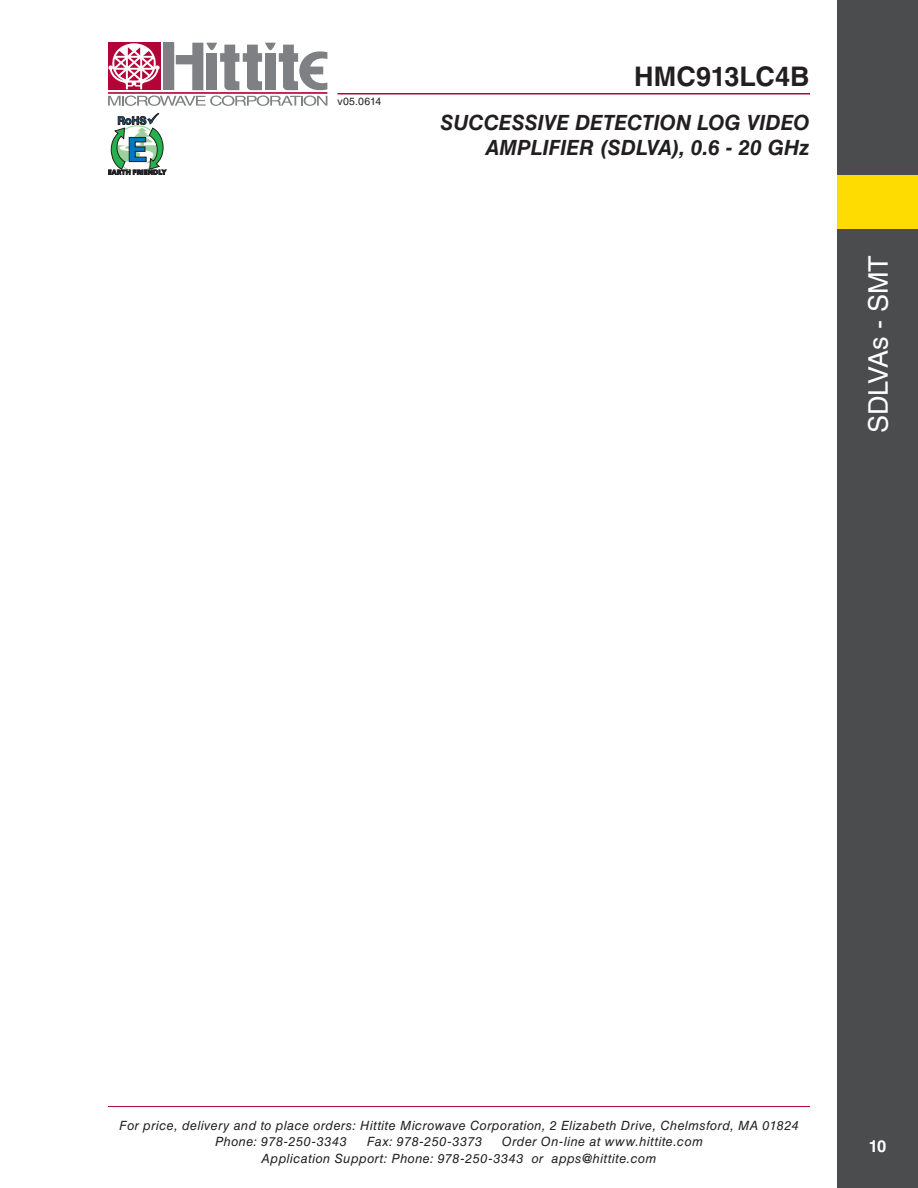
<style>
.page{position:relative;width:918px;height:1188px;background:#fff}
.page>*{position:absolute;margin:0;border:0;box-sizing:border-box;transform-origin:0 0}
.t1{font:27px "Helvetica LT Std";letter-spacing:-.005em;color:#fff}
.t2{font:700 27px "Helvetica LT Std";color:#231f20}
.t3{font:italic 700 21px/25.2px "Helvetica LT Std";color:#231f20;text-align:right}
.t4{font:700 16.5px "Helvetica LT Std";color:#fff}
.t5{font:italic 12.75px/16.5px "Helvetica LT Std";letter-spacing:.035em;color:#231f20}
.t6{font:10.5px "Helvetica LT Std";letter-spacing:.025em;color:#231f20}
</style>
<div class="page">
<hr style="left:108px;top:1106px;width:702px;height:1px;background:#b30437">
<div style="left:163px;top:43px;width:11px;height:47px;background:#7e8083"></div>
<div style="left:108px;top:43px;width:52px;height:47px;background:#b30437"></div>
<hr style="left:108px;top:92px;width:219px;height:2px;background:#b30437">
<svg style="left:176px;top:43px;width:151px;height:47px"></svg>
<svg style="left:108px;top:96px;width:219px;height:10px"></svg>
<svg style="left:108px;top:43px;width:52px;height:46px"></svg>
<hr style="left:338px;top:93px;width:472px;height:1px;background:#b30437">
<svg style="left:108px;top:113px;width:58px;height:62px"></svg>
<div style="left:837px;top:0;width:81px;height:1188px;background:#4b4c4d"></div>
<div style="left:837px;top:175px;width:81px;height:54px;background:#ffdc01"></div>
<p class="t6" style="left:338px;top:95px;width:45px">v05.0614</p>
<h1 class="t2" style="left:634px;top:60px;width:177px">HMC913LC4B</h1>
<h2 class="t3" style="left:441px;top:109px;width:371px">SUCCESSIVE DETECTION LOG VIDEO<br>AMPLIFIER (SDLVA), 0.6 - 20 GHz</h2>
<h1 class="t1" style="left:863px;top:433px;width:179px;rotate:-90deg">SDLVAs - SMT</h1>
<p class="t5" style="left:215px;top:1117px;width:585px;text-indent:-96px">For price, delivery and to place orders: Hittite Microwave Corporation, 2 Elizabeth Drive, Chelmsford, MA 01824<br>Phone: 978-250-3343</p>
<p class="t5" style="left:262px;top:1133px;width:443px;text-indent:240px">Order On-line at www.hittite.com<br>Application Support: Phone: 978-250-3343 or apps@hittite.com</p>
<p class="t5" style="left:367px;top:1133px;width:117px">Fax: 978-250-3373</p>
<p class="t4" style="left:869px;top:1136px;width:19px">10</p>
</div>
